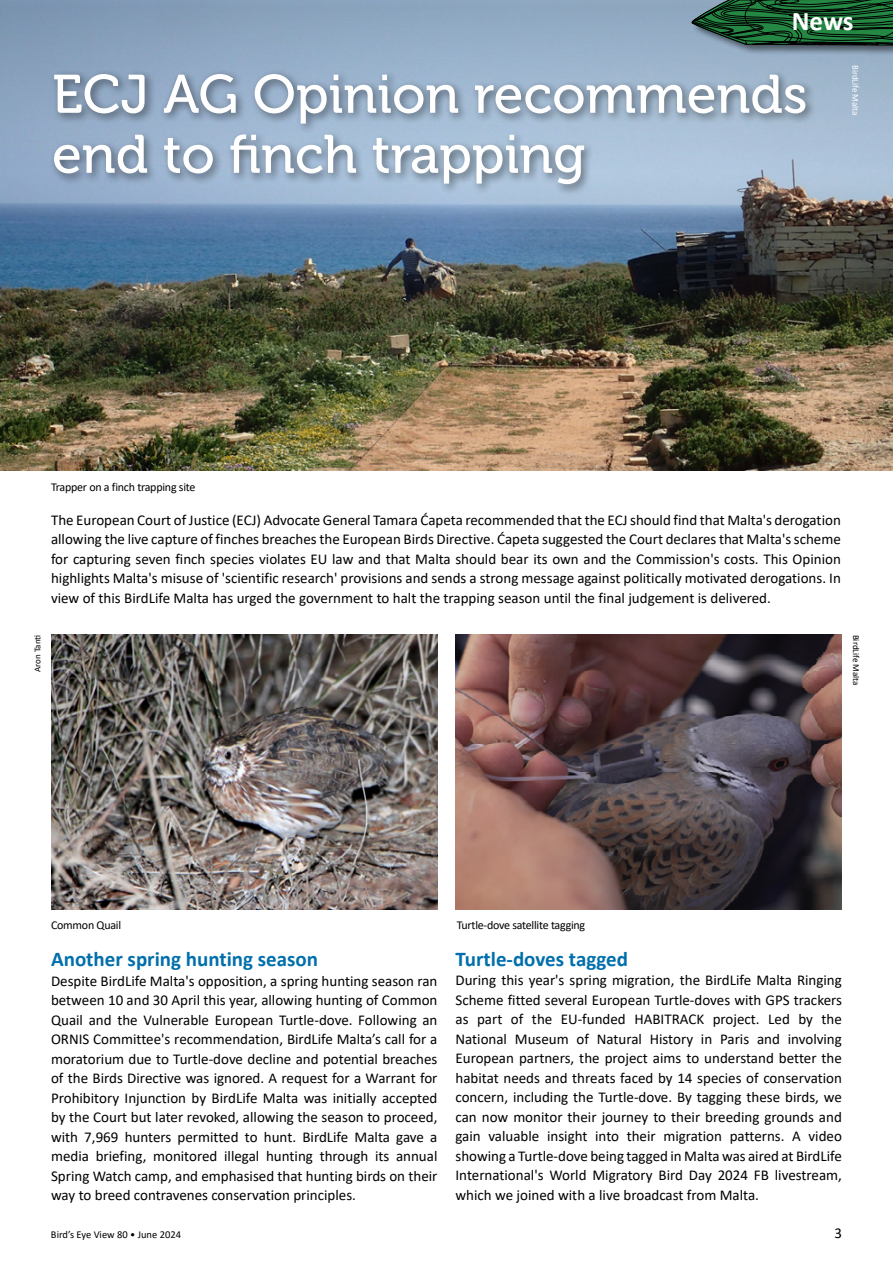
<style>
.page{position:relative;width:893px;height:1263px;background:#fff}
.page>*{position:absolute;margin:0;border:0;box-sizing:border-box;transform-origin:0 0}
.t1{font:54px/60px "Museo 500";color:#fff}
.Pages_title_tags{font:700 27px "Calibri";color:#fff}
.Subtitles_News{font:700 21px "Calibri";color:#006fab}
.Body_text{font:15px/19.5px "Calibri";color:#000;text-align:justify}
.Captions{font:12px "Calibri";letter-spacing:-.02em;color:#000}
.t2{font:10.5px "Calibri";color:#000}
.Credits{font:9px "Calibri";color:#000}
.t3{font:9px "Calibri";color:#fff}
</style>
<div class="page">
<img style="left:0;top:183px;width:893px;height:288px">
<svg style="left:0;top:0;width:893px;height:183px;background:#92aac3"></svg>
<div style="left:49px;top:69px;width:768px;height:127px;background:#000;opacity:.5"></div>
<div style="left:691px;top:0;width:202px;height:56px;background:#000;opacity:.5"></div>
<svg style="left:691px;top:0;width:202px;height:45px;background:#215837"></svg>
<img style="left:51px;top:635px;width:386px;height:274px">
<img style="left:455px;top:634px;width:387px;height:275px">
<p class="Pages_title_tags" style="left:792px;top:2px;width:63px">News</p>
<p class="t1" style="left:52px;top:65px;width:757px">ECJ AG Opinion recommends end to finch trapping</p>
<p class="t3" style="left:862px;top:65px;width:52px;rotate:90deg">BirdLife Malta</p>
<p class="Captions" style="left:51px;top:479px;width:146px">Trapper on a finch trapping site</p>
<p class="Body_text" style="left:51px;top:509px;width:791px">The European Court of Justice (ECJ) Advocate General Tamara Ćapeta recommended that the ECJ should find that Malta's derogation allowing the live capture of finches breaches the European Birds Directive. Ćapeta suggested the Court declares that Malta's scheme for capturing seven finch species violates EU law and that Malta should bear its own and the Commission's costs. This Opinion highlights Malta's misuse of 'scientific research' provisions and sends a strong message against politically motivated derogations. In view of this BirdLife Malta has urged the government to halt the trapping season until the final judgement is delivered.</p>
<p class="Credits" style="left:31px;top:672px;width:39px;rotate:-90deg">Aron Tanti</p>
<p class="Credits" style="left:862px;top:635px;width:52px;rotate:90deg">BirdLife Malta</p>
<p class="Captions" style="left:51px;top:917px;width:72px">Common Quail</p>
<p class="Captions" style="left:457px;top:917px;width:130px">Turtle-dove satellite tagging</p>
<p class="Subtitles_News" style="left:51px;top:944px;width:269px">Another spring hunting season</p>
<p class="Body_text" style="left:51px;top:971px;width:388px">Despite BirdLife Malta's opposition, a spring hunting season ran between 10 and 30 April this year, allowing hunting of Common Quail and the Vulnerable European Turtle-dove. Following an ORNIS Committee's recommendation, BirdLife Malta’s call for a moratorium due to Turtle-dove decline and potential breaches of the Birds Directive was ignored. A request for a Warrant for Prohibitory Injunction by BirdLife Malta was initially accepted by the Court but later revoked, allowing the season to proceed, with 7,969 hunters permitted to hunt. BirdLife Malta gave a media briefing, monitored illegal hunting through its annual Spring Watch camp, and emphasised that hunting birds on their way to breed contravenes conservation principles.</p>
<p class="Subtitles_News" style="left:455px;top:944px;width:174px">Turtle-doves tagged</p>
<p class="Body_text" style="left:455px;top:970px;width:388px">During this year's spring migration, the BirdLife Malta Ringing Scheme fitted several European Turtle-doves with GPS trackers as part of the EU-funded HABITRACK project. Led by the National Museum of Natural History in Paris and involving European partners, the project aims to understand better the habitat needs and threats faced by 14 species of conservation concern, including the Turtle-dove. By tagging these birds, we can now monitor their journey to their breeding grounds and gain valuable insight into their migration patterns. A video showing a Turtle-dove being tagged in Malta was aired at BirdLife International's World Migratory Bird Day 2024 FB livestream, which we joined with a live broadcast from Malta.</p>
<p class="t2" style="left:51px;top:1227px;width:132px">Bird’s Eye View 80 • June 2024</p>
<p class="Body_text" style="left:834px;top:1223px;width:9px">3</p>
</div>
